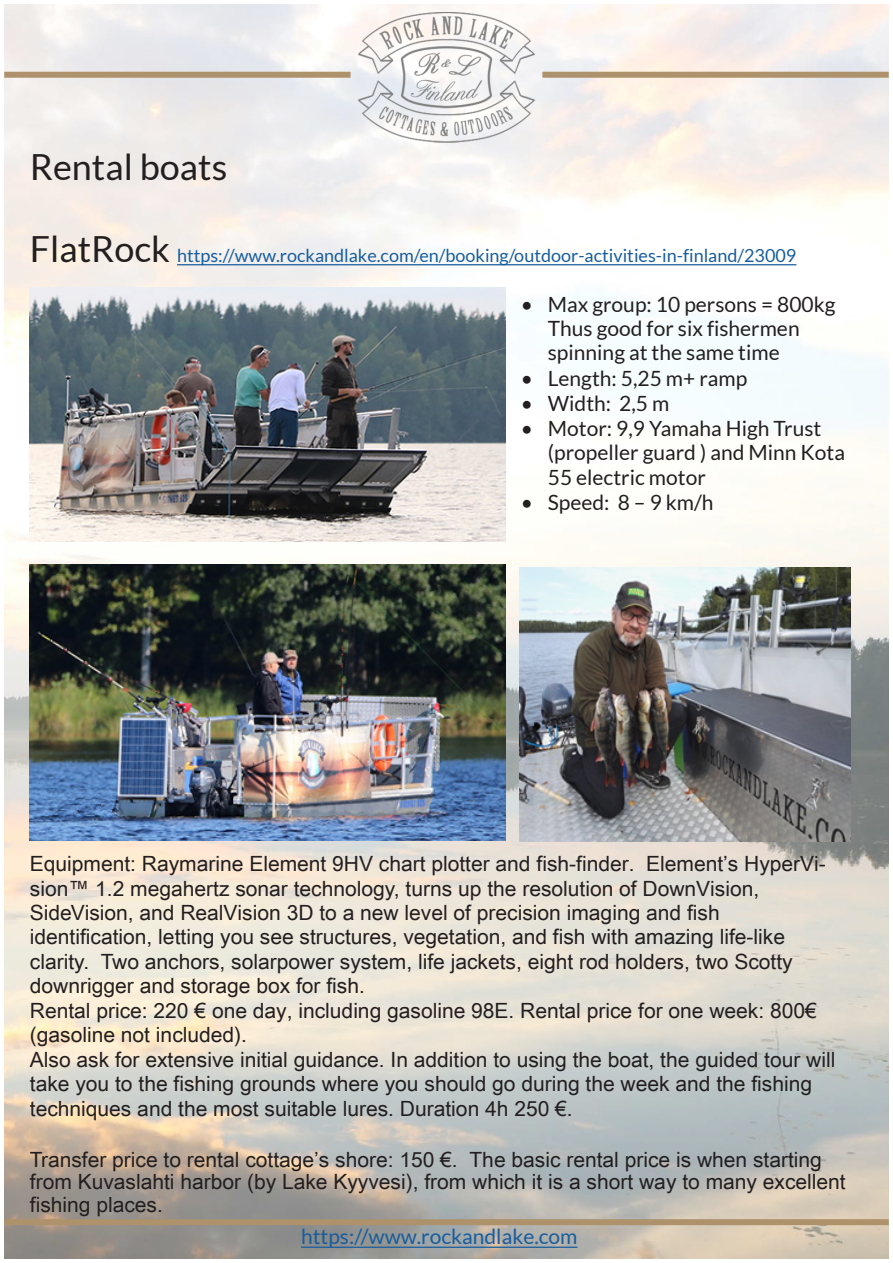
<style>
.page{position:relative;width:893px;height:1263px;background:#fff}
.page>*{position:absolute;margin:0;border:0;box-sizing:border-box;transform-origin:0 0}
.t1{font:36px "Lato";color:#231f20}
.t2{font:21px/24.5px "Arial Unicode MS";color:#231f20}
.t3{font:21px/24.5px "Lato";color:#231f20}
.t4{font:21px "Lato";color:#175d9e}
.t5{font:18px "Lato";color:#175d9e}
.s1{font-size:36px;color:#231f20}
</style>
<div class="page">
<img style="left:4px;top:4px;width:885px;height:1255px">
<img style="left:351px;top:13px;width:191px;height:130px">
<img style="left:30px;top:287px;width:476px;height:254px">
<img style="left:30px;top:565px;width:476px;height:275px">
<img style="left:519px;top:568px;width:331px;height:273px">
<div style="left:4px;top:72px;width:347px;height:6px;background:#ad926b"></div>
<div style="left:542px;top:72px;width:347px;height:6px;background:#ad926b"></div>
<div style="left:4px;top:1219px;width:885px;height:6px;background:#ad926b"></div>
<hr style="left:301px;top:1246px;width:276px;height:2px;background:#175d9e">
<hr style="left:177px;top:264px;width:619px;height:1px;background:#175d9e">
<p class="t1" style="left:30px;top:147px;width:199px">Rental boats</p>
<p class="t5" style="left:30px;top:245px;width:768px"><span class="s1">FlatRock</span> https://www.rockandlake.com/en/booking/outdoor-activities-in-finland/23009</p>
<p class="t3" style="left:548px;top:292px;width:289px;text-indent:-27px">• Max group: 10 persons = 800kg<br>Thus good for six fishermen spinning at the same time</p>
<p class="t3" style="left:521px;top:366px;width:228px">• Length: 5,25 m+ ramp</p>
<p class="t3" style="left:521px;top:391px;width:150px">• Width: 2,5 m</p>
<p class="t3" style="left:548px;top:416px;width:299px;text-indent:-27px">• Motor: 9,9 Yamaha High Trust (propeller guard ) and Minn Kota<br>55 electric motor</p>
<p class="t3" style="left:521px;top:490px;width:194px">• Speed: 8 – 9 km/h</p>
<p class="t2" style="left:30px;top:851px;width:807px">Equipment: Raymarine Element 9HV chart plotter and fish-finder. Element’s HyperVi&shy;sion™ 1.2 megahertz sonar technology, turns up the resolution of DownVision, SideVision, and RealVision 3D to a new level of precision imaging and fish identification, letting you see structures, vegetation, and fish with amazing life-like clarity. Two anchors, solarpower system, life jackets, eight rod holders, two Scotty downrigger and storage box for fish.<br>Rental price: 220 € one day, including gasoline 98E. Rental price for one week: 800€ (gasoline not included).<br>Also ask for extensive initial guidance. In addition to using the boat, the guided tour will take you to the fishing grounds where you should go during the week and the fishing techniques and the most suitable lures. Duration 4h 250 €.</p>
<p class="t2" style="left:30px;top:1148px;width:817px;line-height:22.4px">Transfer price to rental cottage’s shore: 150 €. The basic rental price is when starting from Kuvaslahti harbor (by Lake Kyyvesi), from which it is a short way to many excellent fishing places.</p>
<p class="t4" style="left:301px;top:1224px;width:278px">https://www.rockandlake.com</p>
</div>
